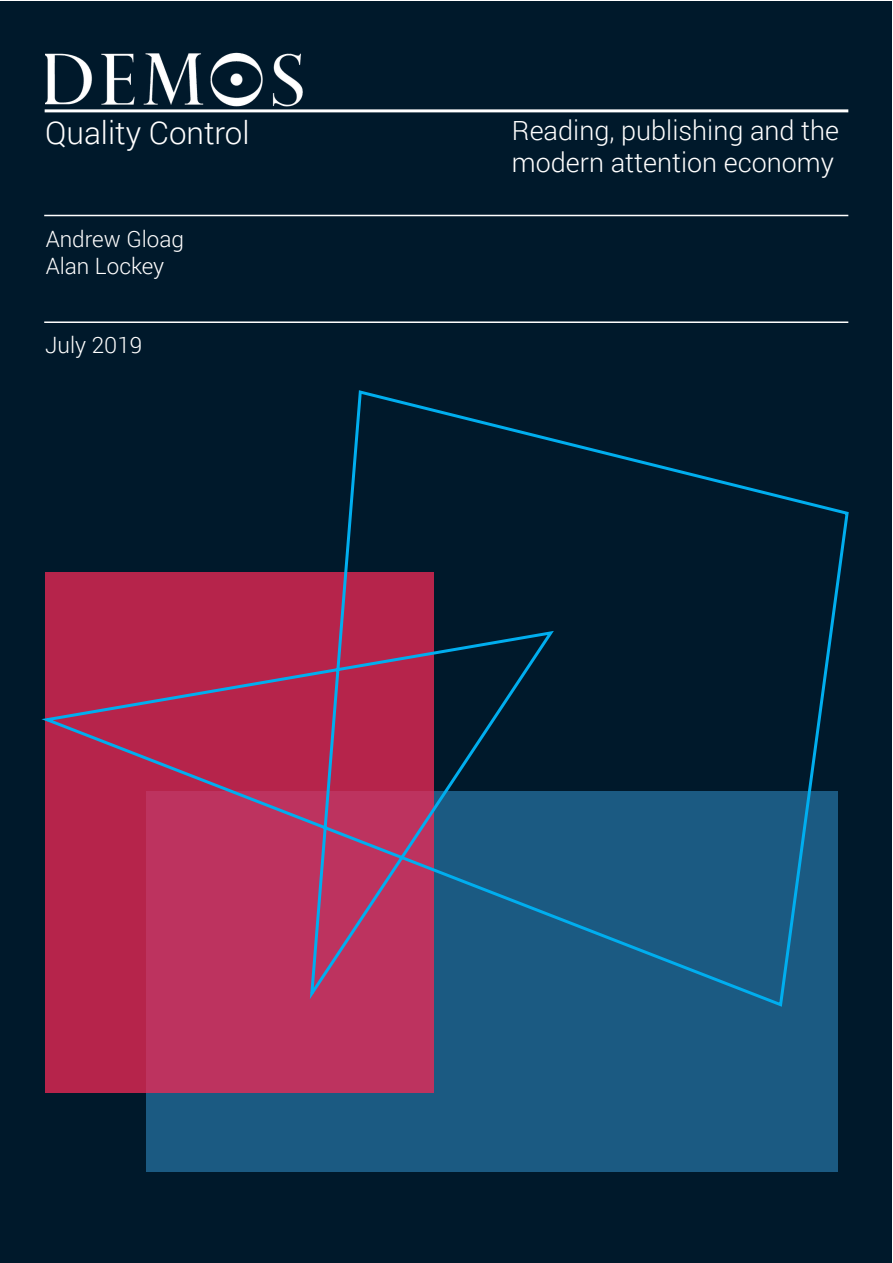
<style>
.page{position:relative;width:893px;height:1263px;background:#fff}
.page>*{position:absolute;margin:0;border:0;box-sizing:border-box;transform-origin:0 0}
.AAAAAMAIN{font:300 31.5px "Roboto";color:#fff}
.AAAAAMAIN-2{font:300 27px/32.4px "Roboto";color:#fff}
.AAAAAMAIN-3{font:300 22.5px "Roboto";color:#fff}
</style>
<div class="page">
<div style="left:1px;top:1px;width:891px;height:1261px;background:#00192b"></div>
<div style="left:147px;top:791px;width:691px;height:380px;background:#1b5a82"></div>
<div style="left:46px;top:572px;width:388px;height:520px;background:linear-gradient(to right,#b7274e,#bf3865)"></div>
<hr style="left:44px;top:321px;width:804px;height:2px;background:#fff">
<hr style="left:44px;top:215px;width:804px;height:1px;background:#fff">
<hr style="left:45px;top:109px;width:803px;height:3px;background:#fff">
<img style="left:46px;top:52px;width:257px;height:54px">
<svg style="left:41px;top:390px;width:808px;height:619px"></svg>
<p class="AAAAAMAIN" style="left:45px;top:111px;width:206px">Quality Control</p>
<p class="AAAAAMAIN-3" style="left:46px;top:223px;width:140px">Andrew Gloag</p>
<p class="AAAAAMAIN-3" style="left:46px;top:250px;width:120px">Alan Lockey</p>
<p class="AAAAAMAIN-3" style="left:45px;top:330px;width:98px">July 2019</p>
<p class="AAAAAMAIN-2" style="left:512px;top:113px;width:329px">Reading, publishing and the modern attention economy</p>
</div>
